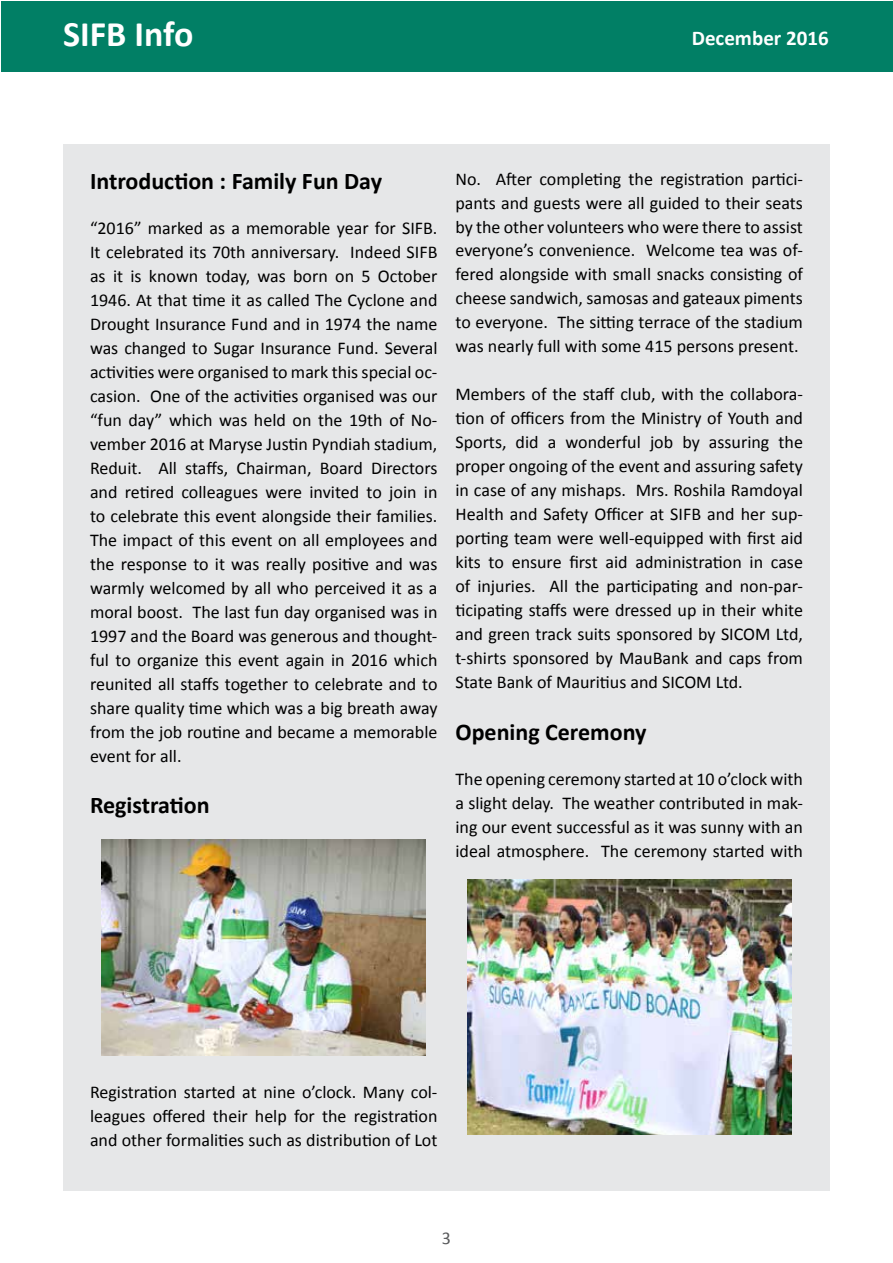
<style>
.page{position:relative;width:893px;height:1263px;background:#fff}
.page>*{position:absolute;margin:0;border:0;box-sizing:border-box;transform-origin:0 0}
.t1{font:700 36px "Calibri";color:#fff}
.t2{font:700 24px "Calibri";color:#000}
.t3{font:700 21px "Calibri";color:#fff}
.t4{font:18px/24px "Calibri";color:#000;text-align:justify}
.t5{font:18px "Calibri";color:#58595b}
</style>
<div class="page">
<div style="left:1px;top:1px;width:891px;height:70px;background:#017f65"></div>
<div style="left:63px;top:144px;width:767px;height:1047px;background:#e6e7e8"></div>
<img style="left:102px;top:839px;width:324px;height:216px">
<img style="left:467px;top:879px;width:324px;height:255px">
<h1 class="t1" style="left:63px;top:11px;width:132px">SIFB Info</h1>
<p class="t3" style="left:692px;top:25px;width:138px">December 2016</p>
<h2 class="t2" style="left:90px;top:166px;width:294px">Introduction : Family Fun Day</h2>
<p class="t4" style="left:90px;top:216px;width:349px">“2016” marked as a memorable year for SIFB.<br>It celebrated its 70th anniversary. Indeed SIFB as it is known today, was born on 5 October 1946. At that time it as called The Cyclone and Drought Insurance Fund and in 1974 the name was changed to Sugar Insurance Fund. Several activities were organised to mark this special oc&shy;casion. One of the activities organised was our “fun day” which was held on the 19th of No&shy;vember 2016 at Maryse Justin Pyndiah stadium, Reduit. All staffs, Chairman, Board Directors and retired colleagues were invited to join in to celebrate this event alongside their families.<br>The impact of this event on all employees and the response to it was really positive and was warmly welcomed by all who perceived it as a moral boost. The last fun day organised was in 1997 and the Board was generous and thought&shy;ful to organize this event again in 2016 which reunited all staffs together to celebrate and to share quality time which was a big breath away from the job routine and became a memorable event for all.</p>
<h2 class="t2" style="left:90px;top:790px;width:121px">Registration</h2>
<p class="t4" style="left:455px;top:167px;width:349px">No. After completing the registration partici&shy;pants and guests were all guided to their seats by the other volunteers who were there to assist everyone’s convenience. Welcome tea was of&shy;fered alongside with small snacks consisting of cheese sandwich, samosas and gateaux piments to everyone. The sitting terrace of the stadium was nearly full with some 415 persons present.</p>
<p class="t4" style="left:455px;top:383px;width:349px">Members of the staff club, with the collabora&shy;tion of officers from the Ministry of Youth and Sports, did a wonderful job by assuring the proper ongoing of the event and assuring safety in case of any mishaps. Mrs. Roshila Ramdoyal Health and Safety Officer at SIFB and her sup&shy;porting team were well-equipped with first aid kits to ensure first aid administration in case of injuries. All the participating and non-par&shy;ticipating staffs were dressed up in their white and green track suits sponsored by SICOM Ltd, t-shirts sponsored by MauBank and caps from State Bank of Mauritius and SICOM Ltd.</p>
<h2 class="t2" style="left:455px;top:716px;width:193px">Opening Ceremony</h2>
<p class="t4" style="left:455px;top:767px;width:349px">The opening ceremony started at 10 o’clock with a slight delay. The weather contributed in mak&shy;ing our event successful as it was sunny with an ideal atmosphere. The ceremony started with</p>
<p class="t4" style="left:90px;top:1080px;width:349px">Registration started at nine o’clock. Many col&shy;leagues offered their help for the registration and other formalities such as distribution of Lot</p>
<p class="t5" style="left:442px;top:1226px;width:11px">3</p>
</div>
